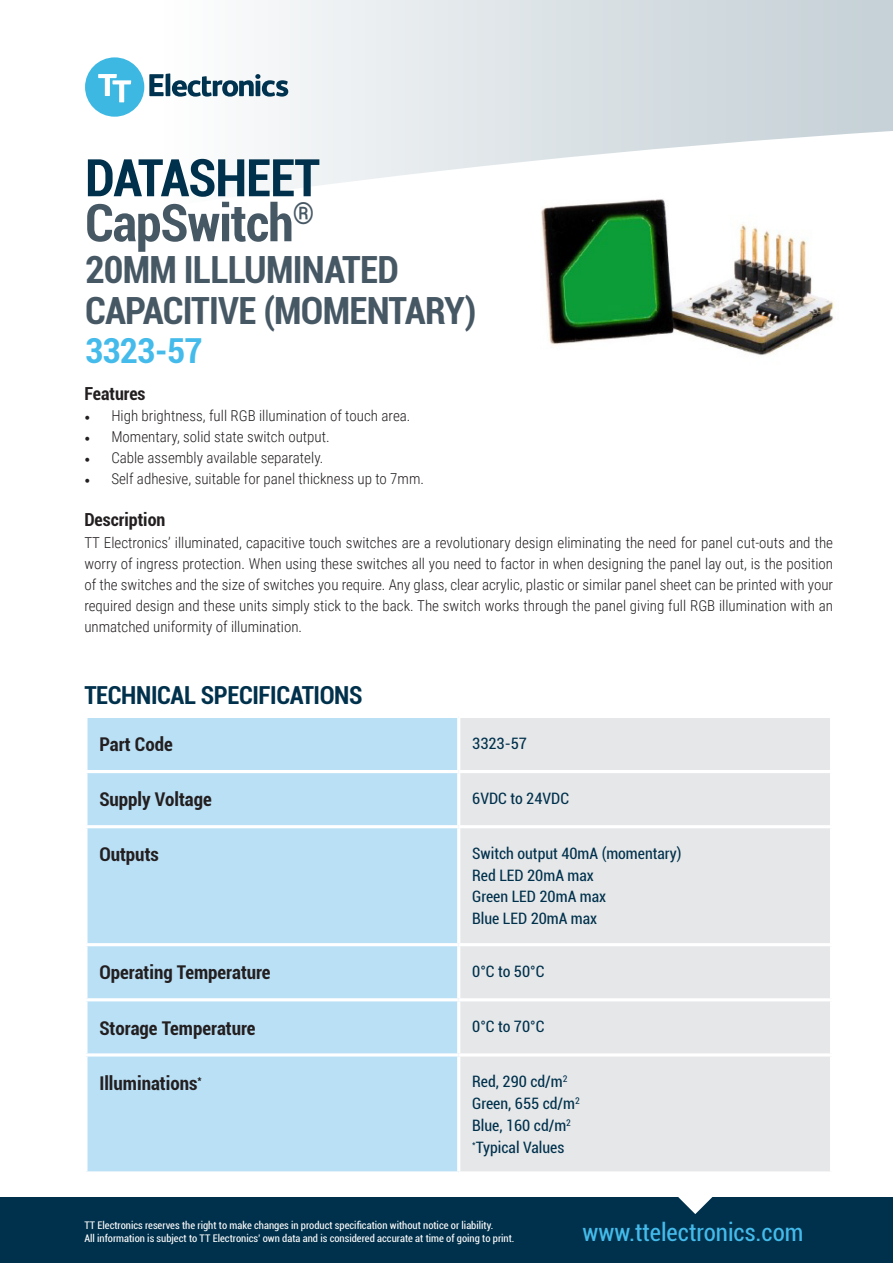
<style>
.page{position:relative;width:893px;height:1263px;background:#fff}
.page>*{position:absolute;margin:0;border:0;box-sizing:border-box;transform-origin:0 0}
.t1{font:700 condensed 51.9px "Roboto";letter-spacing:-.02em;color:#475865}
.t2{font:700 condensed 51.9px "Roboto";letter-spacing:-.02em;color:#00314c}
.t3{font:700 condensed 37.5px "Roboto";letter-spacing:-.02em;color:#475865}
.t4{font:700 condensed 34.5px "Roboto";letter-spacing:-.02em;color:#44bbeb}
.t5{font:700 condensed 24.9px "Roboto";letter-spacing:-.015em;color:#00314c}
.t6{font:condensed 24.6px "Roboto";color:#44bbeb}
.t7{font:700 condensed 19.05px "Roboto";color:#231f20}
.t8{font:700 condensed 18px "Roboto";color:#231f20}
.t9{font:condensed 15.75px "Roboto";color:#00314c}
.t10{font:300 15px/21px "Roboto Condensed";color:#231f20;text-align:justify}
.t11{font:condensed 10.5px "Roboto";color:#fff}
.s1{font-family:"Minion Pro";font-weight:400}
</style>
<div class="page">
<img style="left:542px;top:238px;width:292px;height:118px">
<svg style="left:85px;top:0;width:808px;height:238px"></svg>
<svg style="left:149px;top:73px;width:139px;height:24px"></svg>
<div style="left:85px;top:57px;width:59px;height:60px;background:#3db8e3;border-radius:50%"></div>
<svg style="left:98px;top:74px;width:33px;height:28px"></svg>
<div style="left:0;top:1197px;width:893px;height:66px;background:#00314c"></div>
<div style="left:87px;top:718px;width:370px;height:453px;background:#bae0f6"></div>
<div style="left:460px;top:718px;width:370px;height:453px;background:#e6e7e9"></div>
<hr style="left:84px;top:770px;width:375px;height:3px;background:#fff">
<hr style="left:459px;top:770px;width:374px;height:3px;background:#fff">
<hr style="left:84px;top:825px;width:375px;height:3px;background:#fff">
<hr style="left:459px;top:825px;width:374px;height:3px;background:#fff">
<hr style="left:84px;top:943px;width:375px;height:3px;background:#fff">
<hr style="left:459px;top:943px;width:374px;height:3px;background:#fff">
<hr style="left:84px;top:998px;width:375px;height:3px;background:#fff">
<hr style="left:459px;top:998px;width:374px;height:3px;background:#fff">
<hr style="left:84px;top:1053px;width:375px;height:3px;background:#fff">
<hr style="left:459px;top:1053px;width:374px;height:3px;background:#fff">
<svg style="left:678px;top:1197px;width:34px;height:17px"></svg>
<p class="t2" style="left:85px;top:141px;width:236px">DATASHEET</p>
<p class="t1" style="left:85px;top:186px;width:231px">CapSwitch<sup>®</sup></p>
<p class="t3" style="left:85px;top:244px;width:315px">20MM ILLLUMINATED</p>
<p class="t3" style="left:85px;top:284px;width:393px">CAPACITIVE (MOMENTARY)</p>
<p class="t4" style="left:85px;top:326px;width:119px">3323-57</p>
<p class="t8" style="left:84px;top:381px;width:63px">Features</p>
<p class="t10" style="left:84px;top:405px;width:328px"><span class="s1">•</span> High brightness, full RGB illumination of touch area.</p>
<p class="t10" style="left:84px;top:426px;width:247px"><span class="s1">•</span> Momentary, solid state switch output.</p>
<p class="t10" style="left:84px;top:447px;width:241px"><span class="s1">•</span> Cable assembly available separately.</p>
<p class="t10" style="left:84px;top:468px;width:341px"><span class="s1">•</span> Self adhesive, suitable for panel thickness up to 7mm.</p>
<p class="t8" style="left:84px;top:507px;width:83px">Description</p>
<p class="t10" style="left:84px;top:531px;width:750px">TT Electronics’ illuminated, capacitive touch switches are a revolutionary design eliminating the need for panel cut-outs and the worry of ingress protection. When using these switches all you need to factor in when designing the panel lay out, is the position of the switches and the size of switches you require. Any glass, clear acrylic, plastic or similar panel sheet can be printed with your required design and these units simply stick to the back. The switch works through the panel giving full RGB illumination with an unmatched uniformity of illumination.</p>
<p class="t5" style="left:84px;top:678px;width:280px">TECHNICAL SPECIFICATIONS</p>
<p class="t7" style="left:99px;top:731px;width:75px">Part Code</p>
<p class="t9" style="left:472px;top:732px;width:56px">3323-57</p>
<p class="t7" style="left:99px;top:786px;width:114px">Supply Voltage</p>
<p class="t9" style="left:472px;top:787px;width:98px">6VDC to 24VDC</p>
<p class="t7" style="left:99px;top:841px;width:61px">Outputs</p>
<p class="t9" style="left:472px;top:842px;width:211px">Switch output 40mA (momentary)</p>
<p class="t9" style="left:472px;top:864px;width:123px">Red LED 20mA max</p>
<p class="t9" style="left:472px;top:886px;width:135px">Green LED 20mA max</p>
<p class="t9" style="left:472px;top:908px;width:127px">Blue LED 20mA max</p>
<p class="t7" style="left:99px;top:959px;width:173px">Operating Temperature</p>
<p class="t9" style="left:472px;top:960px;width:74px">0°C to 50°C</p>
<p class="t7" style="left:99px;top:1014px;width:158px">Storage Temperature</p>
<p class="t9" style="left:472px;top:1015px;width:74px">0°C to 70°C</p>
<p class="t7" style="left:99px;top:1069px;width:104px">Illuminations<sup>*</sup></p>
<p class="t9" style="left:472px;top:1071px;width:97px">Red, 290 cd/m<sup>2</sup></p>
<p class="t9" style="left:472px;top:1092px;width:109px">Green, 655 cd/m<sup>2</sup></p>
<p class="t9" style="left:472px;top:1114px;width:100px">Blue, 160 cd/m<sup>2</sup></p>
<p class="t9" style="left:472px;top:1136px;width:94px"><sup>*</sup>Typical Values</p>
<p class="t11" style="left:84px;top:1218px;width:411px">TT Electronics reserves the right to make changes in product specification without notice or liability.</p>
<p class="t11" style="left:84px;top:1231px;width:432px">All information is subject to TT Electronics’ own data and is considered accurate at time of going to print.</p>
<p class="t6" style="left:583px;top:1215px;width:222px">www.ttelectronics.com</p>
</div>
